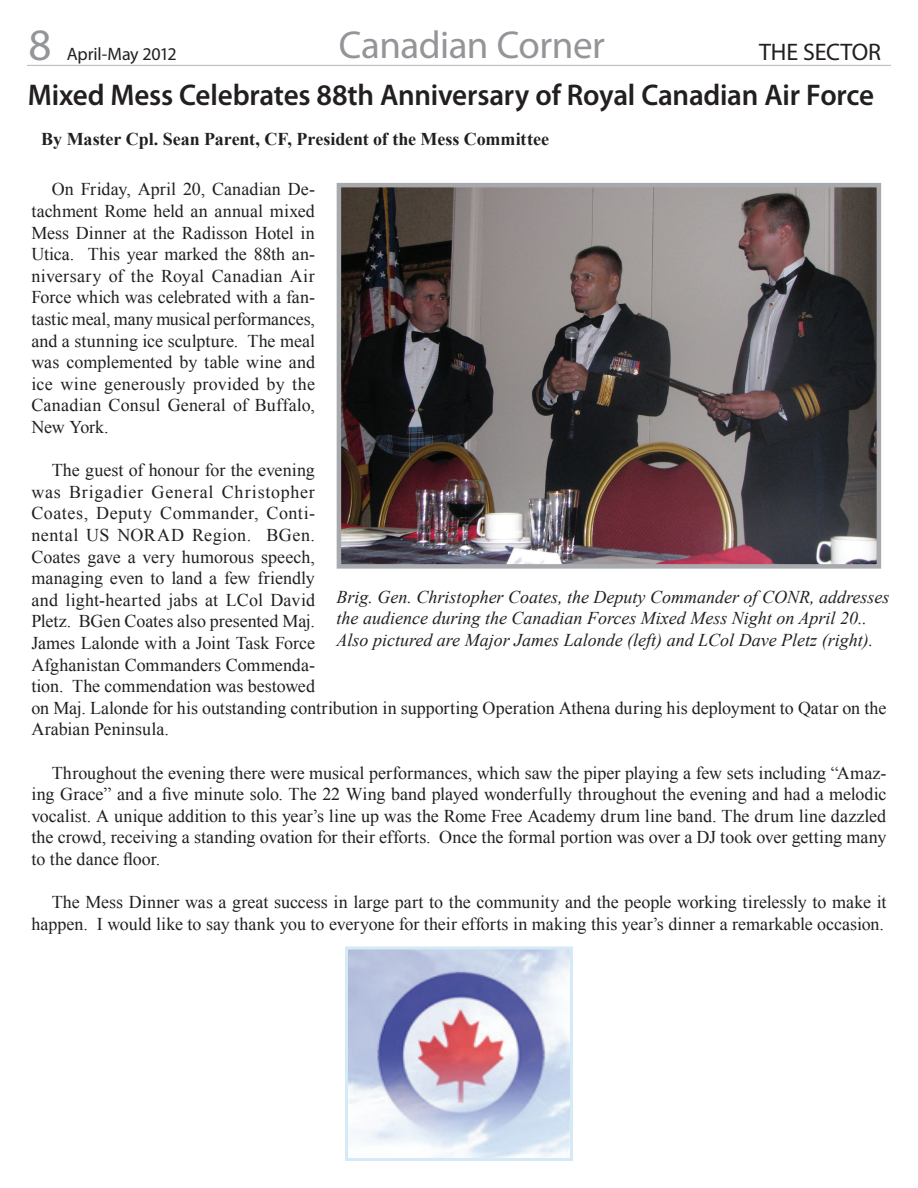
<style>
.page{position:relative;width:918px;height:1188px;background:#fff}
.page>*{position:absolute;margin:0;border:0;box-sizing:border-box;transform-origin:0 0}
.t1{font:45px "Myriad Pro";color:#939598}
.t2{font:39px "Myriad Pro";letter-spacing:-.015em;color:#939598}
.t3{font:600 30px "Myriad Pro";letter-spacing:-.01em;color:#231f20}
.t4{font:24px "Myriad Pro";letter-spacing:-.005em;color:#231f20}
.t5{font:18px/21.6px "Times New Roman";letter-spacing:.005em;color:#231f20;text-align:justify}
.t6{font:italic 18px/21.6px "Times New Roman";color:#231f20}
.t7{font:700 18px "Times New Roman";letter-spacing:-.005em;color:#231f20}
.t8{font:18px "Myriad Pro";letter-spacing:-.01em;color:#231f20}
</style>
<div class="page">
<hr style="left:27px;top:65px;width:864px;height:1px;background:#939598">
<img style="left:342px;top:188px;width:534px;height:376px">
<div style="left:337px;top:183px;width:544px;height:386px;border:4px solid #a8a9ad"></div>
<img style="left:349px;top:950px;width:220px;height:207px">
<div style="left:345px;top:946px;width:228px;height:215px;border:3px solid #d6e9f7"></div>
<h1 class="t1" style="left:28px;top:17px;width:25px">8</h1>
<h2 class="t2" style="left:339px;top:21px;width:268px">Canadian Corner</h2>
<h3 class="t4" style="left:759px;top:38px;width:124px">THE SECTOR</h3>
<h3 class="t3" style="left:28px;top:76px;width:848px">Mixed Mess Celebrates 88th Anniversary of Royal Canadian Air Force</h3>
<p class="t7" style="left:41px;top:127px;width:509px">By Master Cpl. Sean Parent, CF, President of the Mess Committee</p>
<p class="t5" style="left:31px;top:178px;width:285px;text-indent:20px">On Friday, April 20, Canadian De&shy;tachment Rome held an annual mixed Mess Dinner at the Radisson Hotel in Utica. This year marked the 88th an&shy;niversary of the Royal Canadian Air Force which was celebrated with a fan&shy;tastic meal, many musical performances, and a stunning ice sculpture. The meal was complemented by table wine and ice wine generously provided by the Canadian Consul General of Buffalo, New York.</p>
<p class="t5" style="left:31px;top:459px;width:857px;text-align:left;text-indent:20px">The guest of honour for the evening<br>was Brigadier General Christopher<br>Coates, Deputy Commander, Conti-<br>nental US NORAD Region. BGen.<br>Coates gave a very humorous speech,<br>managing even to land a few friendly<br>and light-hearted jabs at LCol David<br>Pletz. BGen Coates also presented Maj.<br>James Lalonde with a Joint Task Force<br>Afghanistan Commanders Commenda-<br>tion. The commendation was bestowed<br>on Maj. Lalonde for his outstanding contribution in supporting Operation Athena during his deployment to Qatar on the Arabian Peninsula.</p>
<p class="t5" style="left:31px;top:761px;width:857px;text-indent:20px">Throughout the evening there were musical performances, which saw the piper playing a few sets including “Amaz&shy;ing Grace” and a five minute solo. The 22 Wing band played wonderfully throughout the evening and had a melodic vocalist. A unique addition to this year’s line up was the Rome Free Academy drum line band. The drum line dazzled the crowd, receiving a standing ovation for their efforts. Once the formal portion was over a DJ took over getting many to the dance floor.</p>
<p class="t5" style="left:31px;top:891px;width:857px;text-align:right">The Mess Dinner was a great success in large part to the community and the people working tirelessly to make it happen. I would like to say thank you to everyone for their efforts in making this year’s dinner a remarkable occasion.</p>
<p class="t8" style="left:67px;top:43px;width:111px">April-May 2012</p>
<p class="t6" style="left:337px;top:585px;width:554px">Brig. Gen. Christopher Coates, the Deputy Commander of CONR, addresses the audience during the Canadian Forces Mixed Mess Night on April 20..<br>Also pictured are Major James Lalonde (left) and LCol Dave Pletz (right).</p>
</div>
